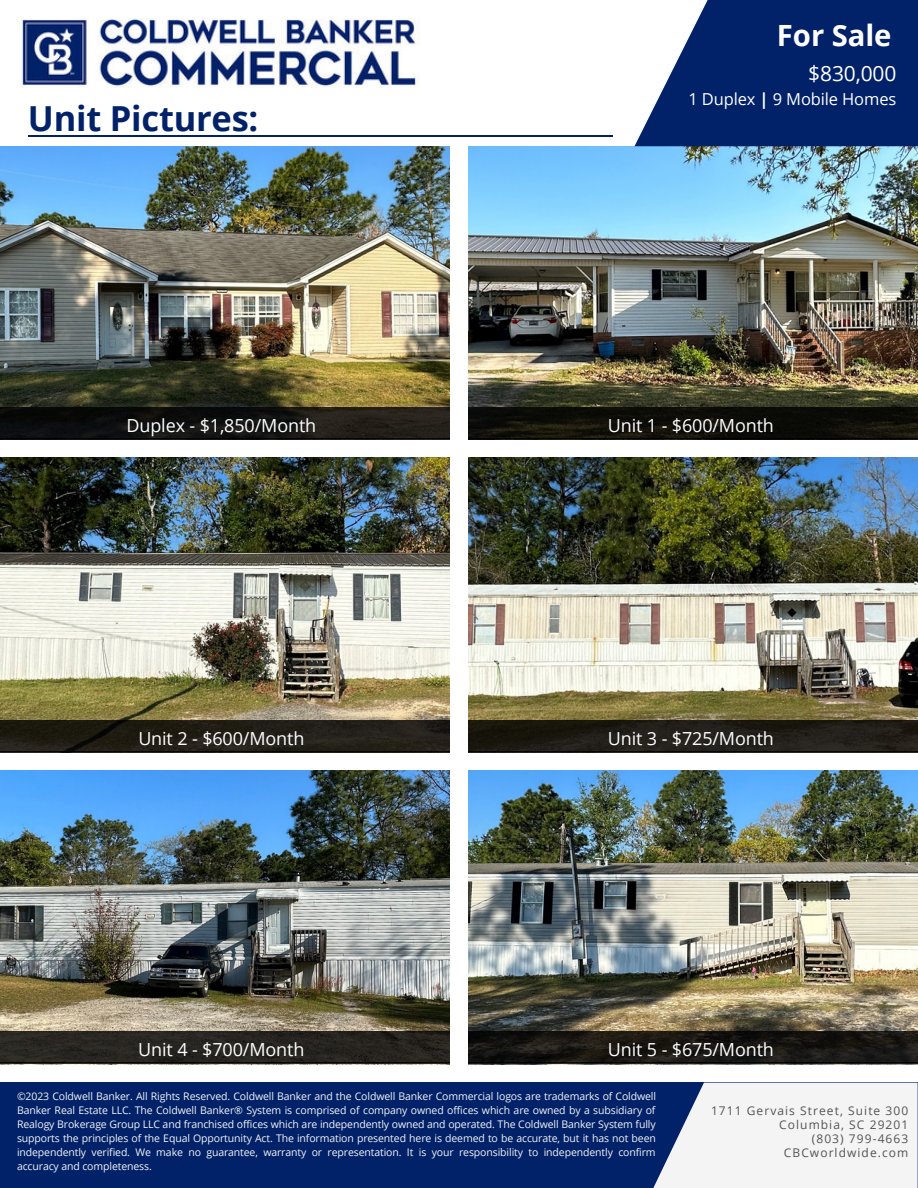
<style>
.page{position:relative;width:918px;height:1188px;background:#fff}
.page>*{position:absolute;margin:0;border:0;box-sizing:border-box;transform-origin:0 0}
.t1{font:700 34.5px "Open Sans";letter-spacing:-.005em;color:#012169}
.t2{font:700 29.25px "Open Sans";color:#fff}
.t3{font:21px "Open Sans";letter-spacing:-.005em;color:#fff}
.t4{font:18px "Open Sans";letter-spacing:-.005em;color:#fff}
.t5{font:16.5px "Open Sans";letter-spacing:-.005em;color:#fff}
.t6{font:12px "Open Sans";letter-spacing:.09em;color:#545454}
.t7{font:10.5px/14px "Open Sans";letter-spacing:-.01em;color:#f4f4f4;text-align:justify}
.s1{font-weight:700}
</style>
<div class="page">
<div style="left:0;top:1083px;width:918px;height:105px;background:#012169"></div>
<div style="left:653px;top:1083px;width:265px;height:105px;background:#f4f4f4"></div>
<img style="left:0;top:146px;width:450px;height:261px">
<svg style="left:0;top:407px;width:450px;height:31px;background:#151412"></svg>
<hr style="left:0;top:438px;width:450px;height:2px;background:#000">
<img style="left:468px;top:146px;width:450px;height:261px">
<svg style="left:468px;top:407px;width:450px;height:31px;background:#0f0f09"></svg>
<hr style="left:468px;top:438px;width:450px;height:2px;background:#000">
<img style="left:0;top:458px;width:450px;height:295px">
<svg style="left:0;top:720px;width:450px;height:31px;background:#211e16"></svg>
<hr style="left:0;top:751px;width:450px;height:1px;background:#000">
<img style="left:468px;top:458px;width:450px;height:295px">
<div style="left:468px;top:720px;width:450px;height:31px;background:linear-gradient(to right,#1b1810,#25221d)"></div>
<hr style="left:468px;top:751px;width:450px;height:1px;background:#000">
<img style="left:0;top:771px;width:450px;height:261px">
<div style="left:0;top:1032px;width:450px;height:31px;background:#282521"></div>
<hr style="left:0;top:1063px;width:450px;height:1px;background:#000">
<img style="left:468px;top:771px;width:450px;height:261px">
<svg style="left:468px;top:1032px;width:450px;height:31px;background:#181612"></svg>
<hr style="left:468px;top:1063px;width:450px;height:1px;background:#000">
<svg style="left:634px;top:0;width:284px;height:146px;background:#223e7c"></svg>
<img style="left:18px;top:19px;width:401px;height:68px">
<hr style="left:28px;top:135px;width:585px;height:1px;background:#012169">
<p class="t1" style="left:28px;top:94px;width:232px">Unit Pictures:</p>
<p class="t4" style="left:127px;top:413px;width:191px">Duplex - $1,850/Month</p>
<p class="t2" style="left:777px;top:15px;width:116px">For Sale</p>
<p class="t3" style="left:808px;top:58px;width:90px">$830,000</p>
<p class="t5" style="left:688px;top:88px;width:209px">1 Duplex <span class="s1">|</span> 9 Mobile Homes</p>
<p class="t4" style="left:608px;top:413px;width:168px">Unit 1 - $600/Month</p>
<p class="t4" style="left:138px;top:726px;width:168px">Unit 2 - $600/Month</p>
<p class="t4" style="left:608px;top:726px;width:168px">Unit 3 - $725/Month</p>
<p class="t4" style="left:138px;top:1037px;width:168px">Unit 4 - $700/Month</p>
<p class="t4" style="left:608px;top:1037px;width:168px">Unit 5 - $675/Month</p>
<p class="t7" style="left:17px;top:1089px;width:641px">©2023 Coldwell Banker. All Rights Reserved. Coldwell Banker and the Coldwell Banker Commercial logos are trademarks of Coldwell Banker Real Estate LLC. The Coldwell Banker® System is comprised of company owned offices which are owned by a subsidiary of Realogy Brokerage Group LLC and franchised offices which are independently owned and operated. The Coldwell Banker System fully supports the principles of the Equal Opportunity Act. The information presented here is deemed to be accurate, but it has not been independently verified. We make no guarantee, warranty or representation. It is your responsibility to independently confirm accuracy and completeness.</p>
<p class="t6" style="left:711px;top:1103px;width:199px">1711 Gervais Street, Suite 300</p>
<p class="t6" style="left:779px;top:1117px;width:131px">Columbia, SC 29201</p>
<p class="t6" style="left:812px;top:1131px;width:98px">(803) 799-4663</p>
<p class="t6" style="left:784px;top:1145px;width:126px">CBCworldwide.com</p>
</div>
